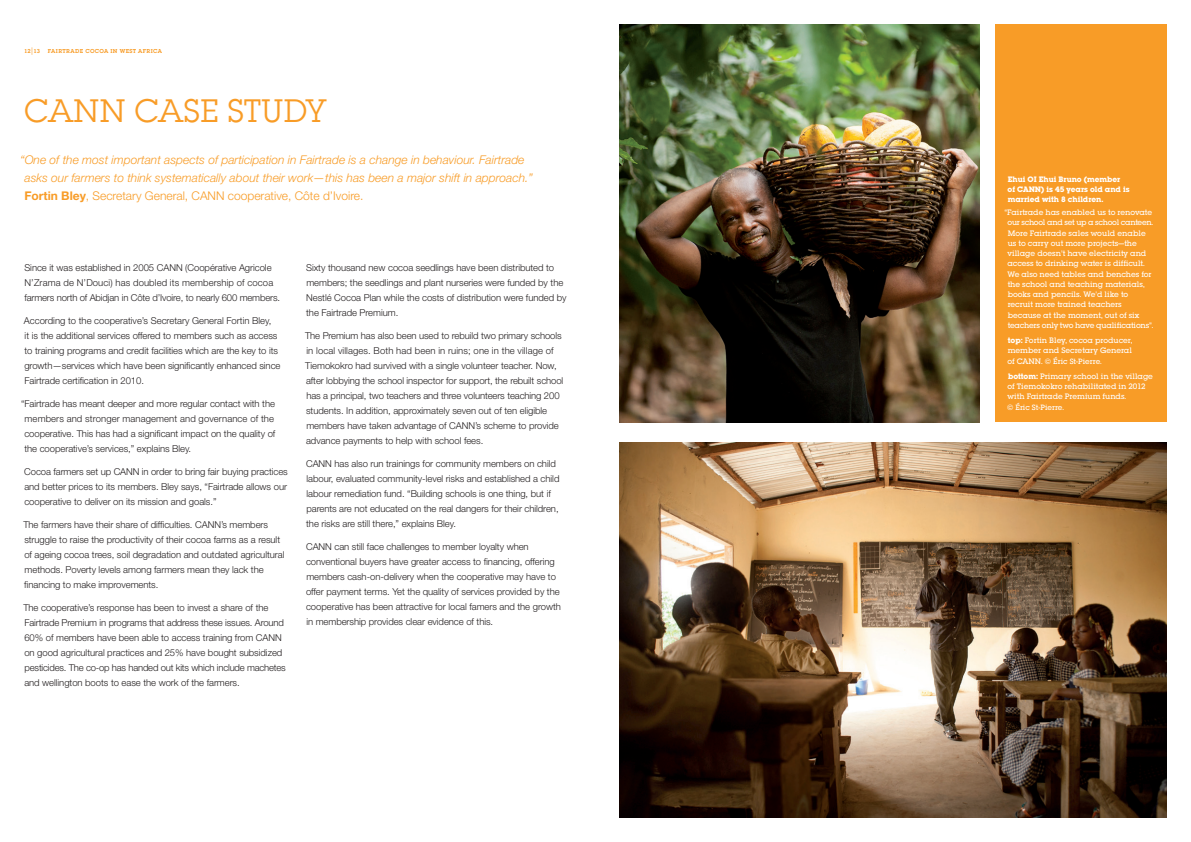
<style>
.page{position:relative;width:1191px;height:842px;background:#fff}
.page>*{position:absolute;margin:0;border:0;box-sizing:border-box;transform-origin:0 0}
.TXT_head0_1{font:34px "Lubalin Graph ITC";color:#f89c27}
.DL_body{font:italic 300 12px/18px "Helvetica Neue LT Std";color:#f89c27}
.DL_body-2{font:300 9.5px/15px "Helvetica Neue LT Std";letter-spacing:-.005em;color:#231f20}
.DL_body-3{font:8.2px/10.2px "Lubalin Graph Md ITC";color:#fff}
.DL_body-4{font:700 8.2px/10.2px "Lubalin Graph Md ITC";color:#fff}
.DL_body-5{font:8px "Lubalin Graph Md ITC";letter-spacing:.005em;color:#fff}
.COVER_title{font:600 6px "Lubalin Graph ITC";letter-spacing:.06em;color:#f89c27}
.s1{font-size:7.5px}
.s2{font-weight:700;font-style:normal}
.s3{font-style:normal}
.s4{font-weight:700}
.s5{font-size:8.2px}
</style>
<div class="page">
<img style="left:619px;top:24px;width:360px;height:398px">
<div style="left:995px;top:24px;width:172px;height:398px;background:#f89c27"></div>
<img style="left:619px;top:442px;width:548px;height:376px">
<p class="COVER_title" style="left:24px;top:47px;width:18px">12<span class="s1">|</span>13</p>
<p class="COVER_title" style="left:48px;top:47px;width:116px">FAIRTRADE COCOA IN WEST AFRICA</p>
<p class="TXT_head0_1" style="left:24px;top:91px;width:304px">CANN CASE STUDY</p>
<p class="DL_body" style="left:24px;top:150px;width:510px;text-indent:-4px">“One of the most important aspects of participation in Fairtrade is a change in behaviour. Fairtrade asks our farmers to think systematically about their work—this has been a major shift in approach.”<br><span class="s2">Fortin Bley</span><span class="s3">, Secretary General, CANN cooperative, Côte d’Ivoire.</span></p>
<p class="DL_body-2" style="left:24px;top:260px;width:257px">Since it was established in 2005 CANN (Coopérative Agricole<br>N’Zrama de N’Douci) has doubled its membership of cocoa farmers north of Abidjan in Côte d’Ivoire, to nearly 600 members.</p>
<p class="DL_body-2" style="left:24px;top:313px;width:258px">According to the cooperative’s Secretary General Fortin Bley,<br>it is the additional services offered to members such as access to training programs and credit facilities which are the key to its growth—services which have been significantly enhanced since Fairtrade certification in 2010.</p>
<p class="DL_body-2" style="left:24px;top:396px;width:252px;text-indent:-3px">“Fairtrade has meant deeper and more regular contact with the members and stronger management and governance of the cooperative. This has had a significant impact on the quality of the cooperative’s services,” explains Bley.</p>
<p class="DL_body-2" style="left:24px;top:464px;width:265px;text-align:justify">Cocoa farmers set up CANN in order to bring fair buying practices and better prices to its members. Bley says, “Fairtrade allows our cooperative to deliver on its mission and goals.”</p>
<p class="DL_body-2" style="left:23px;top:517px;width:263px">The farmers have their share of difficulties. CANN’s members struggle to raise the productivity of their cocoa farms as a result of ageing cocoa trees, soil degradation and outdated agricultural methods. Poverty levels among farmers mean they lack the financing to make improvements.</p>
<p class="DL_body-2" style="left:23px;top:600px;width:264px">The cooperative’s response has been to invest a share of the Fairtrade Premium in programs that address these issues. Around 60% of members have been able to access training from CANN on good agricultural practices and 25% have bought subsidized pesticides. The co-op has handed out kits which include machetes and wellington boots to ease the work of the farmers.</p>
<p class="DL_body-2" style="left:306px;top:260px;width:262px">Sixty thousand new cocoa seedlings have been distributed to members; the seedlings and plant nurseries were funded by the Nestlé Cocoa Plan while the costs of distribution were funded by the Fairtrade Premium.</p>
<p class="DL_body-2" style="left:305px;top:328px;width:260px">The Premium has also been used to rebuild two primary schools in local villages. Both had been in ruins; one in the village of Tiemokokro had survived with a single volunteer teacher. Now, after lobbying the school inspector for support, the rebuilt school has a principal, two teachers and three volunteers teaching 200 students. In addition, approximately seven out of ten eligible members have taken advantage of CANN’s scheme to provide advance payments to help with school fees.</p>
<p class="DL_body-2" style="left:306px;top:456px;width:255px">CANN has also run trainings for community members on child labour, evaluated community-level risks and established a child labour remediation fund. “Building schools is one thing, but if parents are not educated on the real dangers for their children, the risks are still there,” explains Bley.</p>
<p class="DL_body-2" style="left:306px;top:539px;width:256px">CANN can still face challenges to member loyalty when conventional buyers have greater access to financing, offering members cash-on-delivery when the cooperative may have to offer payment terms. Yet the quality of services provided by the cooperative has been attractive for local famers and the growth in membership provides clear evidence of this.</p>
<p class="DL_body-4" style="left:1007px;top:174px;width:123px">Ehui OI Ehui Bruno (member of CANN) is 45 years old and is married with 8 children.</p>
<p class="DL_body-3" style="left:1007px;top:207px;width:147px;text-indent:-3px">“Fairtrade has enabled us to renovate our school and set up a school canteen.<br>More Fairtrade sales would enable us to carry out more projects—the village doesn’t have electricity and access to drinking water is difficult.<br>We also need tables and benches for the school and teaching materials, books and pencils. We’d like to recruit more trained teachers because at the moment, out of six teachers only two have qualifications”.</p>
<p class="DL_body-3" style="left:1007px;top:335px;width:126px"><span class="s4">top:</span> Fortin Bley, cocoa producer, member and Secretary General</p>
<p class="DL_body-5" style="left:1007px;top:356px;width:96px"><span class="s5">of CANN.</span> © Éric St-Pierre.</p>
<p class="DL_body-3" style="left:1007px;top:371px;width:147px"><span class="s4">bottom:</span> Primary school in the village of Tiemokokro rehabilitated in 2012 with Fairtrade Premium funds.</p>
<p class="DL_body-5" style="left:1007px;top:402px;width:58px">© Éric St-Pierre.</p>
</div>
